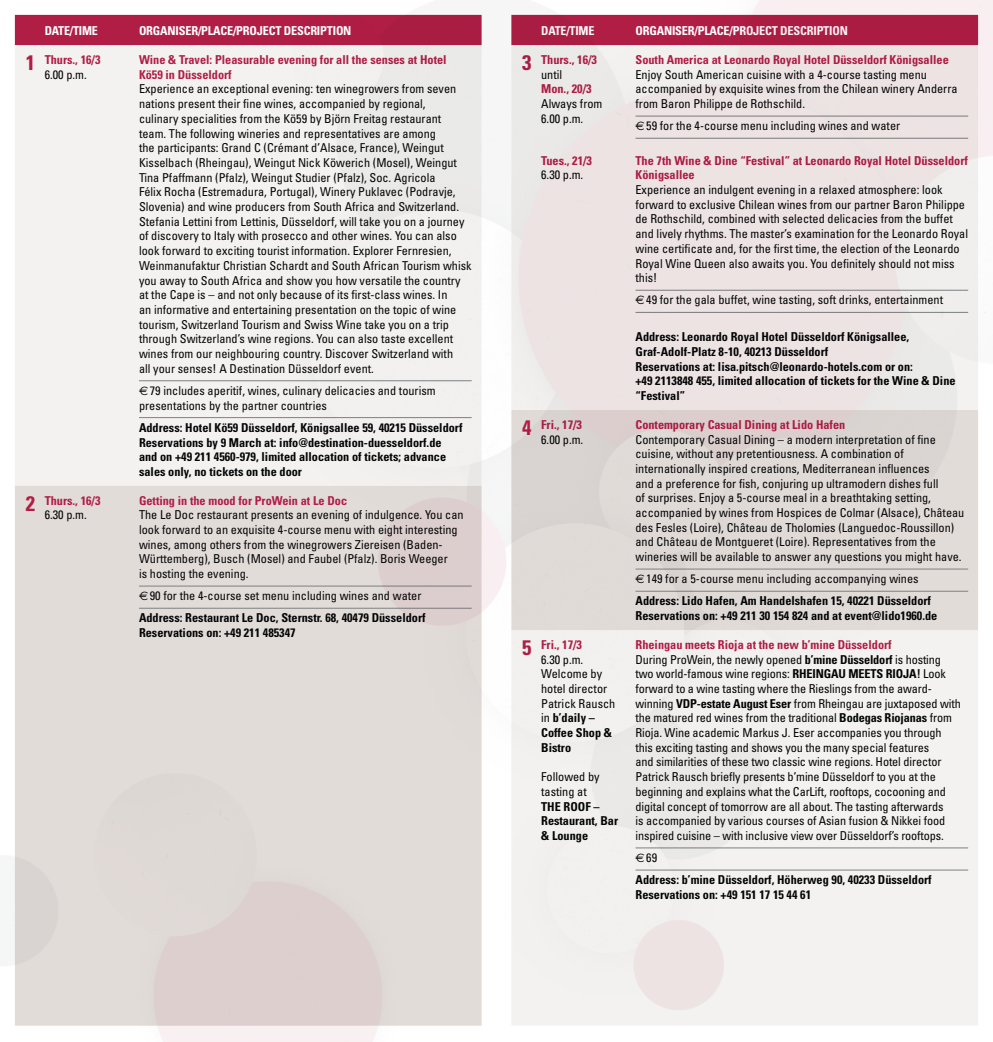
<style>
.page{position:relative;width:993px;height:1042px;background:#fff}
.page>*{position:absolute;margin:0;border:0;box-sizing:border-box;transform-origin:0 0}
.t1{font:condensed 12.25px/14.7px "Univers";color:#040506}
.t2{font:700 condensed 12.25px/14.7px "Univers";color:#040506}
.t3{font:700 condensed 12.25px/14.7px "Univers";color:#b01e46}
.t4{font:700 condensed 12.25px "Univers";letter-spacing:-.015em;color:#fff}
.s1{font-size:21px}
.s2{font-weight:400;color:#040506}
.s3{font-family:"Euro Sans";font-stretch:normal}
.s4{font-family:"Euro Sans";font-weight:400;font-stretch:normal}
.s5{font-weight:400}
.s6{font-weight:700;font-size:21px;color:#b01e46}
.s7{font-weight:700;color:#b01e46}
.s8{font-weight:700}
</style>
<div class="page">
<svg style="left:14px;top:14px;width:107px;height:1012px;fill:#f3f2f0"></svg>
<img style="left:121px;top:0;width:871px;height:1026px">
<img style="left:42px;top:728px;width:390px;height:314px">
<img style="left:3px;top:825px;width:80px;height:158px">
<p class="t4" style="left:45px;top:23px;width:55px">DATE/TIME</p>
<p class="t4" style="left:139px;top:23px;width:214px">ORGANISER/PLACE/PROJECT DESCRIPTION</p>
<p class="t3" style="left:26px;top:52px;width:76px;text-align:center"><span class="s1">1</span> Thurs., 16/3<br><span class="s2">6.00 p.m.</span></p>
<p class="t3" style="left:139px;top:52px;width:309px">Wine &amp; Travel: Pleasurable evening for all the senses at Hotel<br>Kö59 in Düsseldorf</p>
<p class="t1" style="left:139px;top:81px;width:334px">Experience an exceptional evening: ten winegrowers from seven nations present their fine wines, accompanied by regional,<br>culinary specialities from the Kö59 by Björn Freitag restaurant<br>team. The following wineries and representatives are among<br>the participants: Grand C (Crémant d’Alsace, France), Weingut Kisselbach (Rheingau), Weingut Nick Köwerich (Mosel), Weingut Tina Pfaffmann (Pfalz), Weingut Studier (Pfalz), Soc. Agricola<br>Félix Rocha (Estremadura, Portugal), Winery Puklavec (Podravje, Slovenia) and wine producers from South Africa and Switzerland.<br>Stefania Lettini from Lettinis, Düsseldorf, will take you on a journey of discovery to Italy with prosecco and other wines. You can also look forward to exciting tourist information. Explorer Fernresien, Weinmanufaktur Christian Schardt and South African Tourism whisk you away to South Africa and show you how versatile the country at the Cape is – and not only because of its first-class wines. In<br>an informative and entertaining presentation on the topic of wine tourism, Switzerland Tourism and Swiss Wine take you on a trip through Switzerland’s wine regions. You can also taste excellent wines from our neighbouring country. Discover Switzerland with<br>all your senses! A Destination Düsseldorf event.</p>
<p class="t1" style="left:139px;top:383px;width:298px"><span class="s3">€</span>79 includes aperitif, wines, culinary delicacies and tourism presentations by the partner countries</p>
<p class="t2" style="left:139px;top:420px;width:325px">Address: Hotel Kö59 Düsseldorf, Königsallee 59, 40215 Düsseldorf Reservations by 9 March at: info@destination-duesseldorf.de and on +49 211 4560-979, limited allocation of tickets; advance sales only, no tickets on the door</p>
<p class="t3" style="left:26px;top:493px;width:76px;text-align:center"><span class="s1">2</span> Thurs., 16/3<br><span class="s2">6.30 p.m.</span></p>
<p class="t3" style="left:139px;top:493px;width:209px">Getting in the mood for ProWein at Le Doc</p>
<p class="t1" style="left:139px;top:507px;width:326px">The Le Doc restaurant presents an evening of indulgence. You can look forward to an exquisite 4-course menu with eight interesting wines, among others from the winegrowers Ziereisen (Baden-Württemberg), Busch (Mosel) and Faubel (Pfalz). Boris Weeger<br>is hosting the evening.</p>
<p class="t2" style="left:139px;top:585px;width:288px;line-height:22.1px"><span class="s4">€</span><span class="s5">90 for the 4-course set menu including wines and water<br></span>Address: Restaurant Le Doc, Sternstr. 68, 40479 Düsseldorf</p>
<p class="t2" style="left:139px;top:625px;width:158px">Reservations on: +49 211 485347</p>
<p class="t4" style="left:541px;top:23px;width:55px">DATE/TIME</p>
<p class="t4" style="left:635px;top:23px;width:214px">ORGANISER/PLACE/PROJECT DESCRIPTION</p>
<p class="t3" style="left:541px;top:52px;width:57px;text-indent:-19px"><span class="s1">3</span> Thurs., 16/3 <span class="s2">until</span></p>
<p class="t3" style="left:541px;top:82px;width:52px">Mon., 20/3</p>
<p class="t1" style="left:541px;top:96px;width:63px">Always from<br>6.00 p.m.</p>
<p class="t3" style="left:541px;top:153px;width:52px">Tues., 21/3</p>
<p class="t1" style="left:541px;top:167px;width:44px">6.30 p.m.</p>
<p class="t3" style="left:635px;top:52px;width:315px">South America at Leonardo Royal Hotel Düsseldorf Königsallee</p>
<p class="t1" style="left:635px;top:67px;width:323px">Enjoy South American cuisine with a 4-course tasting menu accompanied by exquisite wines from the Chilean winery Anderra from Baron Philippe de Rothschild.</p>
<p class="t1" style="left:635px;top:118px;width:266px"><span class="s3">€</span>59 for the 4-course menu including wines and water</p>
<p class="t3" style="left:635px;top:153px;width:334px">The 7th Wine &amp; Dine “Festival” at Leonardo Royal Hotel Düsseldorf<br>Königsallee</p>
<p class="t1" style="left:635px;top:182px;width:334px">Experience an indulgent evening in a relaxed atmosphere: look forward to exclusive Chilean wines from our partner Baron Philippe de Rothschild, combined with selected delicacies from the buffet and lively rhythms. The master’s examination for the Leonardo Royal wine certificate and, for the first time, the election of the Leonardo Royal Wine Queen also awaits you. You definitely should not miss this!</p>
<p class="t1" style="left:635px;top:292px;width:309px"><span class="s3">€</span>49 for the gala buffet, wine tasting, soft drinks, entertainment</p>
<p class="t2" style="left:635px;top:329px;width:321px">Address: Leonardo Royal Hotel Düsseldorf Königsallee, Graf-Adolf-Platz 8-10, 40213 Düsseldorf<br>Reservations at: lisa.pitsch@leonardo-hotels.com or on:<br>+49 2113848 455, limited allocation of tickets for the Wine &amp; Dine “Festival”</p>
<p class="t3" style="left:522px;top:417px;width:63px;text-align:right"><span class="s1">4</span> Fri., 17/3<br><span class="s2">6.00 p.m.</span></p>
<p class="t3" style="left:635px;top:417px;width:211px">Contemporary Casual Dining at Lido Hafen</p>
<p class="t1" style="left:635px;top:431px;width:330px">Contemporary Casual Dining – a modern interpretation of fine cuisine, without any pretentiousness. A combination of internationally inspired creations, Mediterranean influences<br>and a preference for fish, conjuring up ultramodern dishes full<br>of surprises. Enjoy a 5-course meal in a breathtaking setting, accompanied by wines from Hospices de Colmar (Alsace), Château des Fesles (Loire), Château de Tholomies (Languedoc-Roussillon) and Château de Montgueret (Loire). Representatives from the wineries will be available to answer any questions you might have.</p>
<p class="t2" style="left:635px;top:568px;width:297px;line-height:22.1px"><span class="s4">€</span><span class="s5">149 for a 5-course menu including accompanying wines<br></span>Address: Lido Hafen, Am Handelshafen 15, 40221 Düsseldorf</p>
<p class="t2" style="left:635px;top:608px;width:303px">Reservations on: +49 211 30 154 824 and at event@lido1960.de</p>
<p class="t1" style="left:541px;top:637px;width:76px;text-indent:-19px"><span class="s6">5</span> <span class="s7">Fri., 17/3<br></span>6.30 p.m.<br>Welcome by hotel director<br>Patrick Rausch in <span class="s8">b’daily –<br>Coffee Shop &amp;<br>Bistro</span></p>
<p class="t1" style="left:541px;top:769px;width:60px">Followed by tasting at</p>
<p class="t2" style="left:541px;top:799px;width:78px">THE ROOF –<br>Restaurant, Bar &amp; Lounge</p>
<p class="t1" style="left:635px;top:637px;width:327px"><span class="s7">Rheingau meets Rioja at the new b’mine Düsseldorf<br></span>During ProWein, the newly opened <span class="s8">b’mine Düsseldorf</span> is hosting two world-famous wine regions: <span class="s8">RHEINGAU MEETS RIOJA!</span> Look forward to a wine tasting where the Rieslings from the award&shy;winning <span class="s8">VDP-estate August Eser</span> from Rheingau are juxtaposed with the matured red wines from the traditional <span class="s8">Bodegas Riojanas</span> from Rioja. Wine academic Markus J. Eser accompanies you through this exciting tasting and shows you the many special features<br>and similarities of these two classic wine regions. Hotel director Patrick Rausch briefly presents b’mine Düsseldorf to you at the beginning and explains what the CarLift, rooftops, cocooning and digital concept of tomorrow are all about. The tasting afterwards<br>is accompanied by various courses of Asian fusion &amp; Nikkei food inspired cuisine – with inclusive view over Düsseldorf’s rooftops.</p>
<p class="t2" style="left:635px;top:846px;width:297px;line-height:22.1px"><span class="s4">€</span><span class="s5">69<br></span>Address: b’mine Düsseldorf, Höherweg 90, 40233 Düsseldorf</p>
<p class="t2" style="left:635px;top:887px;width:177px">Reservations on: +49 151 17 15 44 61</p>
</div>
